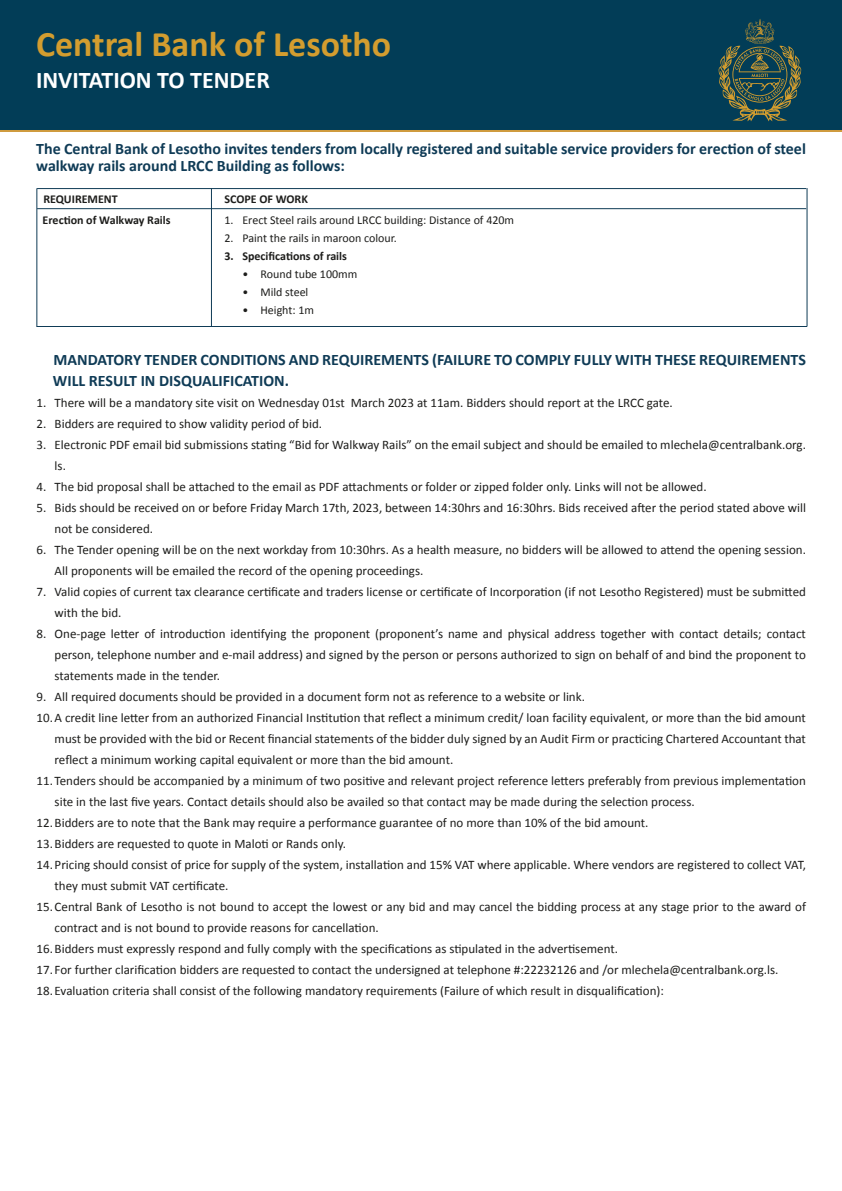
<style>
.page{position:relative;width:842px;height:1191px;background:#fff}
.page>*{position:absolute;margin:0;border:0;box-sizing:border-box;transform-origin:0 0}
.t1{font:700 36px "Calibri";color:#d39d2f}
.t2{font:700 24px "Calibri";color:#fff}
.t3{font:700 16px/17px "Calibri";color:#0f3b56}
.t4{font:13px/21px "Calibri";color:#1d1d1b}
.t5{font:12px "Calibri";color:#1d1d1b}
.t6{font:700 12px "Calibri";color:#1d1d1b}
</style>
<div class="page">
<div style="left:0;top:0;width:842px;height:130px;background:#023d57"></div>
<svg style="left:718px;top:19px;width:83px;height:102px"></svg>
<hr style="left:0;top:130px;width:842px;height:2px;background:#cf9b3f">
<hr style="left:37px;top:188px;width:769px;height:1px;background:#0f3b56">
<hr style="left:37px;top:208px;width:769px;height:1px;background:#0f3b56">
<hr style="left:36px;top:326px;width:771px;height:1px;background:#0f3b56">
<hr style="left:37px;top:188px;width:1px;height:138px;background:#0f3b56">
<hr style="left:211px;top:188px;width:1px;height:138px;background:#0f3b56">
<hr style="left:807px;top:188px;width:1px;height:138px;background:#0f3b56">
<h1 class="t1" style="left:36px;top:22px;width:357px">Central Bank of Lesotho</h1>
<h2 class="t2" style="left:36px;top:65px;width:235px">INVITATION TO TENDER</h2>
<p class="t3" style="left:36px;top:139px;width:771px">The Central Bank of Lesotho invites tenders from locally registered and suitable service providers for erection of steel walkway rails around LRCC Building as follows:</p>
<p class="t6" style="left:43px;top:192px;width:76px">REQUIREMENT</p>
<p class="t6" style="left:224px;top:192px;width:85px">SCOPE OF WORK</p>
<p class="t6" style="left:43px;top:212px;width:130px">Erection of Walkway Rails</p>
<p class="t5" style="left:224px;top:212px;width:291px">1. Erect Steel rails around LRCC building: Distance of 420m</p>
<p class="t5" style="left:224px;top:230px;width:174px">2. Paint the rails in maroon colour.</p>
<p class="t6" style="left:224px;top:248px;width:124px">3. Specifications of rails</p>
<p class="t5" style="left:242px;top:266px;width:116px">• Round tube 100mm</p>
<p class="t5" style="left:242px;top:284px;width:67px">• Mild steel</p>
<p class="t5" style="left:242px;top:302px;width:73px">• Height: 1m</p>
<p class="t3" style="left:53px;top:348px;width:754px;line-height:21px">MANDATORY TENDER CONDITIONS AND REQUIREMENTS (FAILURE TO COMPLY FULLY WITH THESE REQUIREMENTS<br>WILL RESULT IN DISQUALIFICATION.</p>
<p class="t4" style="left:37px;top:391px;width:638px">1. There will be a mandatory site visit on Wednesday 01st March 2023 at 11am. Bidders should report at the LRCC gate.</p>
<p class="t4" style="left:37px;top:412px;width:287px">2. Bidders are required to show validity period of bid.</p>
<p class="t4" style="left:55px;top:433px;width:753px;text-indent:-18px">3. Electronic PDF email bid submissions stating “Bid for Walkway Rails” on the email subject and should be emailed to mlechela@centralbank.org. ls.</p>
<p class="t4" style="left:37px;top:475px;width:671px">4. The bid proposal shall be attached to the email as PDF attachments or folder or zipped folder only. Links will not be allowed.</p>
<p class="t4" style="left:55px;top:496px;width:753px;text-indent:-18px">5. Bids should be received on or before Friday March 17th, 2023, between 14:30hrs and 16:30hrs. Bids received after the period stated above will not be considered.</p>
<p class="t4" style="left:55px;top:538px;width:753px;text-indent:-18px">6. The Tender opening will be on the next workday from 10:30hrs. As a health measure, no bidders will be allowed to attend the opening session.<br>All proponents will be emailed the record of the opening proceedings.</p>
<p class="t4" style="left:55px;top:580px;width:753px;text-indent:-18px">7. Valid copies of current tax clearance certificate and traders license or certificate of Incorporation (if not Lesotho Registered) must be submitted with the bid.</p>
<p class="t4" style="left:55px;top:622px;width:753px;text-align:justify;text-indent:-18px">8. One-page letter of introduction identifying the proponent (proponent’s name and physical address together with contact details; contact person, telephone number and e-mail address) and signed by the person or persons authorized to sign on behalf of and bind the proponent to statements made in the tender.</p>
<p class="t4" style="left:37px;top:685px;width:550px">9. All required documents should be provided in a document form not as reference to a website or link.</p>
<p class="t4" style="left:37px;top:706px;width:771px">10.A credit line letter from an authorized Financial Institution that reflect a minimum credit/ loan facility equivalent, or more than the bid amount</p>
<p class="t4" style="left:55px;top:727px;width:753px">must be provided with the bid or Recent financial statements of the bidder duly signed by an Audit Firm or practicing Chartered Accountant that</p>
<p class="t4" style="left:55px;top:748px;width:400px">reflect a minimum working capital equivalent or more than the bid amount.</p>
<p class="t4" style="left:37px;top:769px;width:771px">11.Tenders should be accompanied by a minimum of two positive and relevant project reference letters preferably from previous implementation</p>
<p class="t4" style="left:55px;top:790px;width:642px">site in the last five years. Contact details should also be availed so that contact may be made during the selection process.</p>
<p class="t4" style="left:37px;top:811px;width:613px">12.Bidders are to note that the Bank may require a performance guarantee of no more than 10% of the bid amount.</p>
<p class="t4" style="left:37px;top:832px;width:311px">13.Bidders are requested to quote in Maloti or Rands only.</p>
<p class="t4" style="left:37px;top:853px;width:771px">14.Pricing should consist of price for supply of the system, installation and 15% VAT where applicable. Where vendors are registered to collect VAT,</p>
<p class="t4" style="left:55px;top:874px;width:175px">they must submit VAT certificate.</p>
<p class="t4" style="left:37px;top:895px;width:771px">15.Central Bank of Lesotho is not bound to accept the lowest or any bid and may cancel the bidding process at any stage prior to the award of</p>
<p class="t4" style="left:55px;top:916px;width:326px">contract and is not bound to provide reasons for cancellation.</p>
<p class="t4" style="left:37px;top:937px;width:583px">16.Bidders must expressly respond and fully comply with the specifications as stipulated in the advertisement.</p>
<p class="t4" style="left:37px;top:958px;width:743px">17. For further clarification bidders are requested to contact the undersigned at telephone #:22232126 and /or mlechela@centralbank.org.ls.<br>18.Evaluation criteria shall consist of the following mandatory requirements (Failure of which result in disqualification):</p>
</div>
